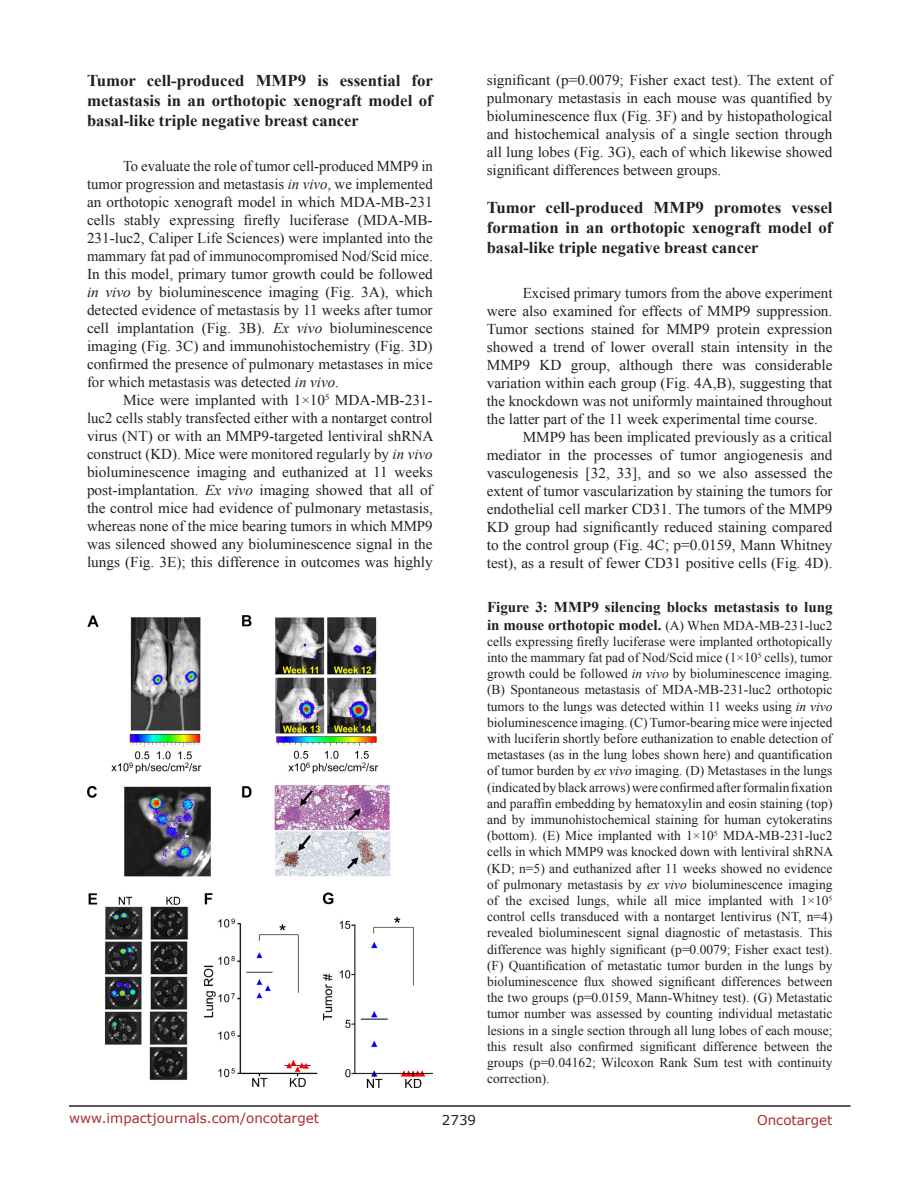
<style>
.page{position:relative;width:918px;height:1188px;background:#fff}
.page>*{position:absolute;margin:0;border:0;box-sizing:border-box;transform-origin:0 0}
.SubHeading{font:700 16.5px/19.8px "Times New Roman";color:#221f22;text-align:justify}
.BodyText{font:15px/18px "Times New Roman";color:#221f22;text-align:justify}
.FigureText{font:700 15px/18px "Times New Roman";color:#221f22}
.FigureText-2{font:13.5px/16.2px "Times New Roman";color:#221f22;text-align:justify}
.t1{font:13.5px "Verdana";color:#ac2b31}
.t2{font:13.5px "Verdana";color:#221f22}
.s1{font-style:italic}
.s2{font-weight:400;font-size:13.5px}
</style>
<div class="page">
<hr style="left:69px;top:1105px;width:781px;height:2px;background:#231f20">
<img style="left:87px;top:615px;width:346px;height:472px">
<p class="SubHeading" style="left:87px;top:70px;width:348px">Tumor cell-produced MMP9 is essential for metastasis in an orthotopic xenograft model of basal-like triple negative breast cancer</p>
<p class="BodyText" style="left:87px;top:157px;width:347px;text-indent:36px">To evaluate the role of tumor cell-produced MMP9 in tumor progression and metastasis <span class="s1">in vivo</span>, we implemented an orthotopic xenograft model in which MDA-MB-231 cells stably expressing firefly luciferase (MDA-MB-231-luc2, Caliper Life Sciences) were implanted into the mammary fat pad of immunocompromised Nod/Scid mice.<br>In this model, primary tumor growth could be followed <span class="s1">in vivo</span> by bioluminescence imaging (Fig. 3A), which detected evidence of metastasis by 11 weeks after tumor cell implantation (Fig. 3B). <span class="s1">Ex vivo</span> bioluminescence imaging (Fig. 3C) and immunohistochemistry (Fig. 3D) confirmed the presence of pulmonary metastases in mice for which metastasis was detected <span class="s1">in vivo</span>.</p>
<p class="BodyText" style="left:87px;top:391px;width:348px;text-indent:36px">Mice were implanted with 1×10<sup>5</sup> MDA-MB-231- luc2 cells stably transfected either with a nontarget control virus (NT) or with an MMP9-targeted lentiviral shRNA construct (KD). Mice were monitored regularly by <span class="s1">in vivo </span>bioluminescence imaging and euthanized at 11 weeks post-implantation. <span class="s1">Ex vivo</span> imaging showed that all of the control mice had evidence of pulmonary metastasis, whereas none of the mice bearing tumors in which MMP9 was silenced showed any bioluminescence signal in the lungs (Fig. 3E); this difference in outcomes was highly</p>
<p class="BodyText" style="left:487px;top:71px;width:347px">significant (p=0.0079; Fisher exact test). The extent of pulmonary metastasis in each mouse was quantified by bioluminescence flux (Fig. 3F) and by histopathological and histochemical analysis of a single section through all lung lobes (Fig. 3G), each of which likewise showed significant differences between groups.</p>
<p class="SubHeading" style="left:487px;top:197px;width:347px">Tumor cell-produced MMP9 promotes vessel formation in an orthotopic xenograft model of basal-like triple negative breast cancer</p>
<p class="BodyText" style="left:487px;top:284px;width:347px;text-indent:36px">Excised primary tumors from the above experiment were also examined for effects of MMP9 suppression.<br>Tumor sections stained for MMP9 protein expression showed a trend of lower overall stain intensity in the MMP9 KD group, although there was considerable variation within each group (Fig. 4A,B), suggesting that the knockdown was not uniformly maintained throughout the latter part of the 11 week experimental time course.</p>
<p class="BodyText" style="left:487px;top:428px;width:347px;text-indent:36px">MMP9 has been implicated previously as a critical mediator in the processes of tumor angiogenesis and vasculogenesis [32, 33], and so we also assessed the extent of tumor vascularization by staining the tumors for endothelial cell marker CD31. The tumors of the MMP9<br>KD group had significantly reduced staining compared to the control group (Fig. 4C; p=0.0159, Mann Whitney test), as a result of fewer CD31 positive cells (Fig. 4D).</p>
<p class="FigureText" style="left:487px;top:597px;width:347px">Figure 3: MMP9 silencing blocks metastasis to lung in mouse orthotopic model. <span class="s2">(A) When MDA-MB-231-luc2</span></p>
<p class="FigureText-2" style="left:487px;top:633px;width:348px">cells expressing firefly luciferase were implanted orthotopically into the mammary fat pad of Nod/Scid mice (1×10<sup>5</sup> cells), tumor growth could be followed <span class="s1">in vivo</span> by bioluminescence imaging. (B) Spontaneous metastasis of MDA-MB-231-luc2 orthotopic tumors to the lungs was detected within 11 weeks using <span class="s1">in vivo </span>bioluminescence imaging. (C) Tumor-bearing mice were injected with luciferin shortly before euthanization to enable detection of metastases (as in the lung lobes shown here) and quantification of tumor burden by <span class="s1">ex vivo</span> imaging. (D) Metastases in the lungs (indicated by black arrows) were confirmed after formalin fixation and paraffin embedding by hematoxylin and eosin staining (top) and by immunohistochemical staining for human cytokeratins (bottom). (E) Mice implanted with 1×10<sup>5</sup> MDA-MB-231-luc2 cells in which MMP9 was knocked down with lentiviral shRNA (KD; n=5) and euthanized after 11 weeks showed no evidence of pulmonary metastasis by <span class="s1">ex vivo</span> bioluminescence imaging of the excised lungs, while all mice implanted with 1×10<sup>5 </sup>control cells transduced with a nontarget lentivirus (NT, n=4) revealed bioluminescent signal diagnostic of metastasis. This difference was highly significant (p=0.0079; Fisher exact test). (F) Quantification of metastatic tumor burden in the lungs by bioluminescence flux showed significant differences between the two groups (p=0.0159, Mann-Whitney test). (G) Metastatic tumor number was assessed by counting individual metastatic lesions in a single section through all lung lobes of each mouse; this result also confirmed significant difference between the groups (p=0.04162; Wilcoxon Rank Sum test with continuity correction).</p>
<p class="t1" style="left:69px;top:1109px;width:252px">www.impactjournals.com/oncotarget</p>
<p class="t2" style="left:442px;top:1111px;width:36px">2739</p>
<p class="t1" style="left:757px;top:1111px;width:77px">Oncotarget</p>
</div>
